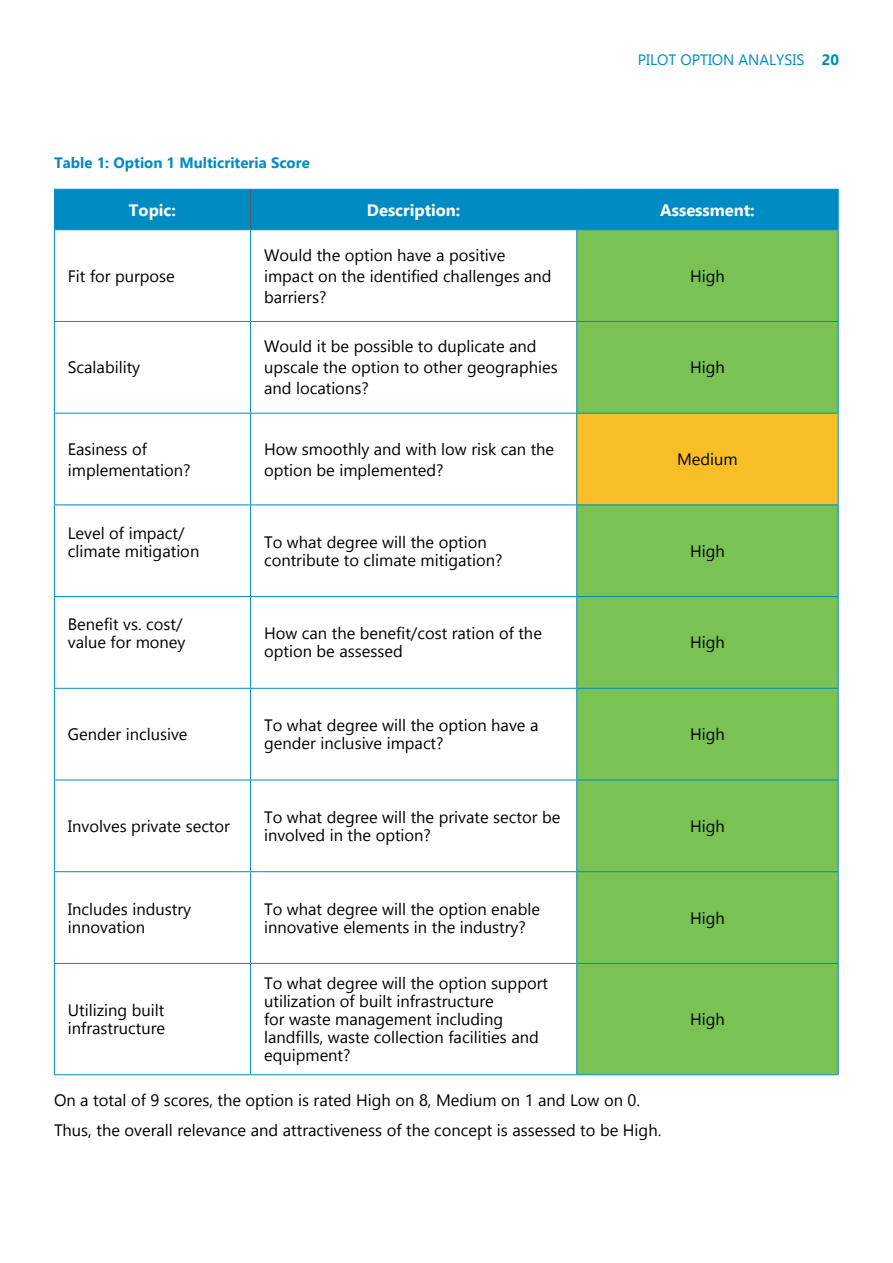
<style>
.page{position:relative;width:893px;height:1263px;background:#fff}
.page>*{position:absolute;margin:0;border:0;box-sizing:border-box;transform-origin:0 0}
.t1{font:16.5px/18px "Gadugi";color:#000}
.t2{font:700 16.5px "Gadugi";color:#fff}
.t3{font:700 15px "Gadugi";color:#008cc2}
.t4{font:15px "Gadugi";color:#008cc2}
.s1{font-weight:700}
</style>
<div class="page">
<div style="left:55px;top:190px;width:783px;height:39px;background:#008cc2"></div>
<div style="left:577px;top:230px;width:261px;height:183px;background:#79c253"></div>
<div style="left:577px;top:413px;width:261px;height:92px;background:#f8be25"></div>
<div style="left:577px;top:505px;width:261px;height:569px;background:#79c253"></div>
<hr style="left:250px;top:190px;width:1px;height:39px;background:#615956">
<hr style="left:54px;top:229px;width:197px;height:1px;background:#008cc2">
<hr style="left:251px;top:229px;width:326px;height:1px;background:#008cc2">
<hr style="left:577px;top:229px;width:261px;height:1px;background:#008cc2">
<hr style="left:54px;top:189px;width:197px;height:1px;background:#008cc2">
<hr style="left:54px;top:190px;width:1px;height:39px;background:#008cc2">
<hr style="left:251px;top:189px;width:326px;height:1px;background:#008cc2">
<hr style="left:577px;top:189px;width:261px;height:1px;background:#008cc2">
<hr style="left:576px;top:190px;width:1px;height:39px;background:#008cc2">
<hr style="left:838px;top:190px;width:1px;height:39px;background:#008cc2">
<hr style="left:54px;top:230px;width:1px;height:91px;background:#008cc2">
<hr style="left:576px;top:230px;width:1px;height:91px;background:#008cc2">
<hr style="left:838px;top:230px;width:1px;height:91px;background:#008cc2">
<hr style="left:54px;top:322px;width:1px;height:91px;background:#008cc2">
<hr style="left:576px;top:322px;width:1px;height:91px;background:#008cc2">
<hr style="left:838px;top:322px;width:1px;height:91px;background:#008cc2">
<hr style="left:54px;top:413px;width:1px;height:91px;background:#008cc2">
<hr style="left:576px;top:413px;width:1px;height:91px;background:#008cc2">
<hr style="left:838px;top:413px;width:1px;height:91px;background:#008cc2">
<hr style="left:54px;top:505px;width:1px;height:91px;background:#008cc2">
<hr style="left:54px;top:597px;width:1px;height:91px;background:#008cc2">
<hr style="left:54px;top:689px;width:1px;height:91px;background:#008cc2">
<hr style="left:54px;top:780px;width:1px;height:91px;background:#008cc2">
<hr style="left:54px;top:872px;width:1px;height:91px;background:#008cc2">
<hr style="left:54px;top:964px;width:1px;height:110px;background:#008cc2">
<hr style="left:250px;top:230px;width:1px;height:91px;background:#008cc2">
<hr style="left:54px;top:321px;width:197px;height:1px;background:#008cc2">
<hr style="left:251px;top:321px;width:326px;height:1px;background:#008cc2">
<hr style="left:250px;top:322px;width:1px;height:91px;background:#008cc2">
<hr style="left:577px;top:321px;width:261px;height:1px;background:#008cc2">
<hr style="left:54px;top:413px;width:197px;height:1px;background:#008cc2">
<hr style="left:251px;top:413px;width:326px;height:1px;background:#008cc2">
<hr style="left:250px;top:413px;width:1px;height:91px;background:#008cc2">
<hr style="left:577px;top:413px;width:261px;height:1px;background:#008cc2">
<hr style="left:54px;top:504px;width:197px;height:1px;background:#008cc2">
<hr style="left:251px;top:504px;width:326px;height:1px;background:#008cc2">
<hr style="left:250px;top:505px;width:1px;height:91px;background:#008cc2">
<hr style="left:54px;top:596px;width:197px;height:1px;background:#008cc2">
<hr style="left:251px;top:596px;width:326px;height:1px;background:#008cc2">
<hr style="left:250px;top:597px;width:1px;height:91px;background:#008cc2">
<hr style="left:54px;top:688px;width:197px;height:1px;background:#008cc2">
<hr style="left:251px;top:688px;width:326px;height:1px;background:#008cc2">
<hr style="left:250px;top:689px;width:1px;height:91px;background:#008cc2">
<hr style="left:54px;top:780px;width:197px;height:1px;background:#008cc2">
<hr style="left:251px;top:780px;width:326px;height:1px;background:#008cc2">
<hr style="left:250px;top:780px;width:1px;height:91px;background:#008cc2">
<hr style="left:54px;top:871px;width:197px;height:1px;background:#008cc2">
<hr style="left:251px;top:871px;width:326px;height:1px;background:#008cc2">
<hr style="left:250px;top:872px;width:1px;height:91px;background:#008cc2">
<hr style="left:54px;top:963px;width:197px;height:1px;background:#008cc2">
<hr style="left:251px;top:963px;width:326px;height:1px;background:#008cc2">
<hr style="left:250px;top:964px;width:1px;height:110px;background:#008cc2">
<hr style="left:54px;top:1074px;width:197px;height:1px;background:#008cc2">
<hr style="left:251px;top:1074px;width:326px;height:1px;background:#008cc2">
<hr style="left:577px;top:504px;width:261px;height:1px;background:#008cc2">
<hr style="left:576px;top:505px;width:1px;height:91px;background:#008cc2">
<hr style="left:838px;top:505px;width:1px;height:91px;background:#008cc2">
<hr style="left:577px;top:596px;width:261px;height:1px;background:#008cc2">
<hr style="left:576px;top:597px;width:1px;height:91px;background:#008cc2">
<hr style="left:838px;top:597px;width:1px;height:91px;background:#008cc2">
<hr style="left:577px;top:688px;width:261px;height:1px;background:#008cc2">
<hr style="left:576px;top:689px;width:1px;height:91px;background:#008cc2">
<hr style="left:838px;top:689px;width:1px;height:91px;background:#008cc2">
<hr style="left:577px;top:780px;width:261px;height:1px;background:#008cc2">
<hr style="left:576px;top:780px;width:1px;height:91px;background:#008cc2">
<hr style="left:838px;top:780px;width:1px;height:91px;background:#008cc2">
<hr style="left:577px;top:871px;width:261px;height:1px;background:#008cc2">
<hr style="left:576px;top:872px;width:1px;height:91px;background:#008cc2">
<hr style="left:838px;top:872px;width:1px;height:91px;background:#008cc2">
<hr style="left:577px;top:963px;width:261px;height:1px;background:#008cc2">
<hr style="left:576px;top:964px;width:1px;height:110px;background:#008cc2">
<hr style="left:838px;top:964px;width:1px;height:110px;background:#008cc2">
<hr style="left:577px;top:1074px;width:261px;height:1px;background:#008cc2">
<p class="t3" style="left:54px;top:154px;width:257px">Table 1: Option 1 Multicriteria Score</p>
<p class="t4" style="left:638px;top:51px;width:203px">PILOT OPTION ANALYSIS <span class="s1">20</span></p>
<p class="t2" style="left:129px;top:200px;width:49px">Topic:</p>
<p class="t2" style="left:367px;top:200px;width:95px">Description:</p>
<p class="t2" style="left:660px;top:200px;width:96px">Assessment:</p>
<p class="t1" style="left:68px;top:267px;width:109px">Fit for purpose</p>
<p class="t1" style="left:68px;top:358px;width:74px">Scalability</p>
<p class="t1" style="left:264px;top:244px;width:289px;line-height:21px">Would the option have a positive impact on the identified challenges and barriers?</p>
<p class="t1" style="left:264px;top:336px;width:295px;line-height:21px">Would it be possible to duplicate and upscale the option to other geographies and locations?</p>
<p class="t1" style="left:690px;top:267px;width:36px">High</p>
<p class="t1" style="left:690px;top:358px;width:36px">High</p>
<p class="t1" style="left:68px;top:438px;width:124px;line-height:21px">Easiness of implementation?</p>
<p class="t1" style="left:264px;top:438px;width:292px;line-height:21px">How smoothly and with low risk can the option be implemented?</p>
<p class="t1" style="left:677px;top:450px;width:62px">Medium</p>
<p class="t1" style="left:68px;top:524px;width:133px">Level of impact/ climate mitigation</p>
<p class="t1" style="left:264px;top:533px;width:240px">To what degree will the option contribute to climate mitigation?</p>
<p class="t1" style="left:690px;top:542px;width:36px">High</p>
<p class="t1" style="left:68px;top:615px;width:119px">Benefit vs. cost/ value for money</p>
<p class="t1" style="left:264px;top:624px;width:279px">How can the benefit/cost ration of the option be assessed</p>
<p class="t1" style="left:690px;top:633px;width:36px">High</p>
<p class="t1" style="left:68px;top:725px;width:121px">Gender inclusive</p>
<p class="t1" style="left:264px;top:716px;width:276px">To what degree will the option have a gender inclusive impact?</p>
<p class="t1" style="left:690px;top:725px;width:36px">High</p>
<p class="t1" style="left:68px;top:817px;width:164px">Involves private sector</p>
<p class="t1" style="left:264px;top:808px;width:298px">To what degree will the private sector be involved in the option?</p>
<p class="t1" style="left:690px;top:817px;width:36px">High</p>
<p class="t1" style="left:68px;top:900px;width:125px">Includes industry innovation</p>
<p class="t1" style="left:264px;top:900px;width:277px">To what degree will the option enable innovative elements in the industry?</p>
<p class="t1" style="left:690px;top:909px;width:36px">High</p>
<p class="t1" style="left:68px;top:1001px;width:99px">Utilizing built infrastructure</p>
<p class="t1" style="left:264px;top:974px;width:285px">To what degree will the option support utilization of built infrastructure<br>for waste management including landfills, waste collection facilities and equipment?</p>
<p class="t1" style="left:54px;top:1086px;width:609px;line-height:29.2px">On a total of 9 scores, the option is rated High on 8, Medium on 1 and Low on 0.<br>Thus, the overall relevance and attractiveness of the concept is assessed to be High.</p>
<p class="t1" style="left:690px;top:1010px;width:36px">High</p>
</div>
